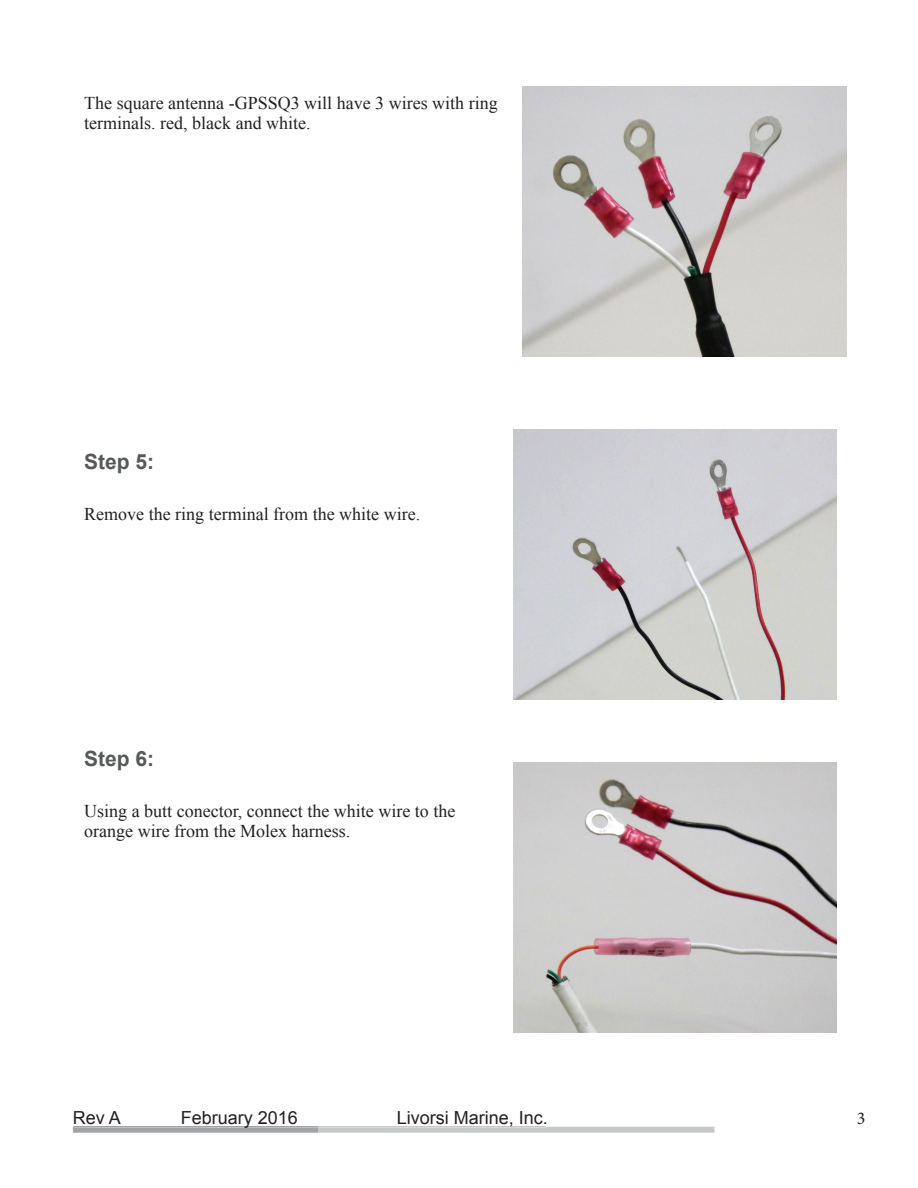
<style>
.page{position:relative;width:918px;height:1188px;background:#fff}
.page>*{position:absolute;margin:0;border:0;box-sizing:border-box;transform-origin:0 0}
.t1{font:700 21px "Arial";color:#57585a}
.t2{font:18px/19.8px "Times New Roman";color:#231f20}
.t3{font:18px "Arial";color:#231f20}
.t4{font:18px "Minion Pro";color:#231f20}
</style>
<div class="page">
<svg style="left:73px;top:1127px;width:641px;height:6px;background:#bdbec0"></svg>
<hr style="left:319px;top:1127px;width:227px;height:1px;background:#c7c8ca">
<img style="left:523px;top:86px;width:324px;height:270px">
<img style="left:513px;top:430px;width:324px;height:270px">
<img style="left:513px;top:763px;width:324px;height:269px">
<p class="t2" style="left:84px;top:93px;width:415px">The square antenna -GPSSQ3 will have 3 wires with ring terminals. red, black and white.</p>
<p class="t1" style="left:84px;top:448px;width:72px">Step 5:</p>
<p class="t2" style="left:84px;top:504px;width:337px">Remove the ring terminal from the white wire.</p>
<p class="t1" style="left:84px;top:745px;width:72px">Step 6:</p>
<p class="t2" style="left:84px;top:801px;width:373px">Using a butt conector, connect the white wire to the orange wire from the Molex harness.</p>
<p class="t3" style="left:73px;top:1105px;width:50px">Rev A</p>
<p class="t3" style="left:181px;top:1105px;width:119px">February 2016</p>
<p class="t3" style="left:397px;top:1105px;width:153px">Livorsi Marine, Inc.</p>
<p class="t4" style="left:857px;top:1106px;width:10px">3</p>
</div>
